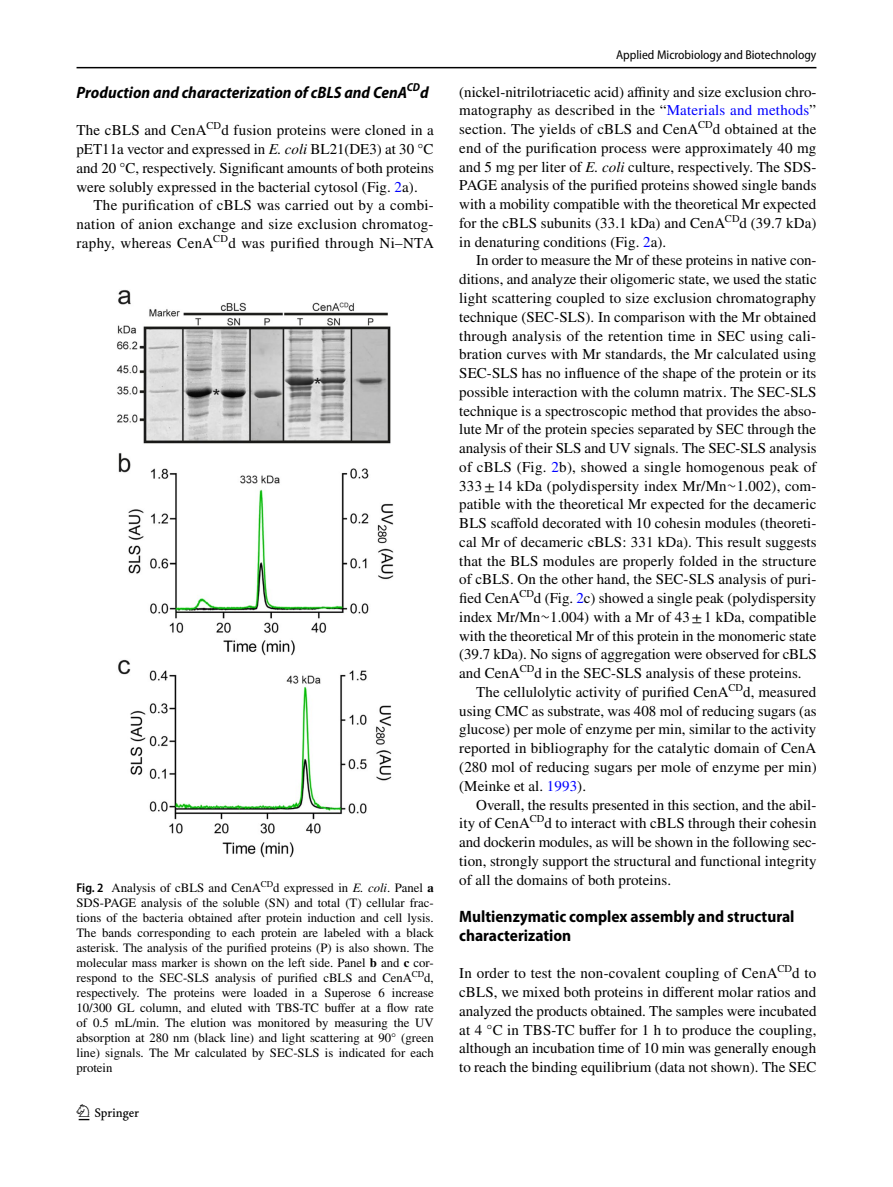
<style>
.page{position:relative;width:893px;height:1187px;background:#fff}
.page>*{position:absolute;margin:0;border:0;box-sizing:border-box;transform-origin:0 0}
.t1{font:22.5px "Springnew Regular 2";color:#000}
.t2{font:700 semi-condensed 16.5px/18.8px "Myriad Pro";color:#000}
.t3{font:italic 700 semi-condensed 16.5px "Myriad Pro";color:#000}
.t4{font:15px/18.8px "STIX";letter-spacing:.005em;color:#000;text-align:justify}
.t5{font:12.75px/15px "STIX";color:#000;text-align:justify}
.t6{font:semi-condensed 12.75px "Myriad Pro";color:#000}
.s1{font-style:italic}
.s2{color:#00f}
.s3{font-family:"Myriad Pro";font-weight:600;font-stretch:semi-condensed}
.s4{font-weight:700}
.s5{font-family:"Code 2000"}
</style>
<div class="page">
<hr style="left:77px;top:67px;width:739px;height:1px;background:#000">
<img style="left:117px;top:290px;width:276px;height:567px">
<p class="t3" style="left:77px;top:82px;width:354px">Production and characterization of cBLS and CenA<sup>CD</sup>d</p>
<p class="t4" style="left:77px;top:122px;width:359px">The cBLS and CenA<sup>CD</sup>d fusion proteins were cloned in a pET11a vector and expressed in <span class="s1">E. coli</span> BL21(DE3) at 30 °C and 20 °C, respectively. Significant amounts of both proteins were solubly expressed in the bacterial cytosol (Fig. <span class="s2">2</span>a).</p>
<p class="t4" style="left:77px;top:197px;width:359px;text-indent:17px">The purification of cBLS was carried out by a combi&shy;nation of anion exchange and size exclusion chromatog&shy;raphy, whereas CenA<sup>CD</sup>d was purified through Ni–NTA</p>
<p class="t5" style="left:77px;top:881px;width:359px"><span class="s3">Fig. 2</span> Analysis of cBLS and CenA<sup>CD</sup>d expressed in <span class="s1">E. coli</span>. Panel <span class="s4">a </span>SDS-PAGE analysis of the soluble (SN) and total (T) cellular frac&shy;tions of the bacteria obtained after protein induction and cell lysis.<br>The bands corresponding to each protein are labeled with a black asterisk. The analysis of the purified proteins (P) is also shown. The molecular mass marker is shown on the left side. Panel <span class="s4">b</span> and <span class="s4">c</span> cor&shy;respond to the SEC-SLS analysis of purified cBLS and CenA<sup>CD</sup>d, respectively. The proteins were loaded in a Superose 6 increase 10/300 GL column, and eluted with TBS-TC buffer at a flow rate of 0.5 mL/min. The elution was monitored by measuring the UV absorption at 280 nm (black line) and light scattering at 90° (green line) signals. The Mr calculated by SEC-SLS is indicated for each protein</p>
<h1 class="t1" style="left:79px;top:1104px;width:62px">1 3</h1>
<p class="t6" style="left:616px;top:48px;width:202px">Applied Microbiology and Biotechnology</p>
<p class="t4" style="left:459px;top:83px;width:359px">(nickel-nitrilotriacetic acid) affinity and size exclusion chro&shy;matography as described in the “<span class="s2">Materials and methods</span>” section. The yields of cBLS and CenA<sup>CD</sup>d obtained at the end of the purification process were approximately 40 mg and 5 mg per liter of <span class="s1">E. coli</span> culture, respectively. The SDS-PAGE analysis of the purified proteins showed single bands with a mobility compatible with the theoretical Mr expected for the cBLS subunits (33.1 kDa) and CenA<sup>CD</sup>d (39.7 kDa) in denaturing conditions (Fig. <span class="s2">2</span>a).</p>
<p class="t4" style="left:476px;top:252px;width:342px">In order to measure the Mr of these proteins in native con-</p>
<p class="t4" style="left:459px;top:271px;width:359px">ditions, and analyze their oligomeric state, we used the static</p>
<p class="t4" style="left:459px;top:289px;width:359px">light scattering coupled to size exclusion chromatography</p>
<p class="t4" style="left:459px;top:308px;width:359px">technique (SEC-SLS). In comparison with the Mr obtained</p>
<p class="t4" style="left:459px;top:327px;width:358px">through analysis of the retention time in SEC using cali-</p>
<p class="t4" style="left:459px;top:346px;width:358px">bration curves with Mr standards, the Mr calculated using</p>
<p class="t4" style="left:459px;top:364px;width:359px">SEC-SLS has no influence of the shape of the protein or its</p>
<p class="t4" style="left:459px;top:383px;width:359px">possible interaction with the column matrix. The SEC-SLS</p>
<p class="t4" style="left:459px;top:402px;width:359px">technique is a spectroscopic method that provides the abso-</p>
<p class="t4" style="left:459px;top:421px;width:358px">lute Mr of the protein species separated by SEC through the</p>
<p class="t4" style="left:459px;top:439px;width:359px">analysis of their SLS and UV signals. The SEC-SLS analysis</p>
<p class="t4" style="left:459px;top:458px;width:359px">of cBLS (Fig. <span class="s2">2</span>b), showed a single homogenous peak of</p>
<p class="t4" style="left:459px;top:477px;width:359px">333±14 kDa (polydispersity index Mr/Mn<span class="s5">∼</span>1.002), com-</p>
<p class="t4" style="left:459px;top:496px;width:359px">patible with the theoretical Mr expected for the decameric</p>
<p class="t4" style="left:459px;top:514px;width:359px">BLS scaffold decorated with 10 cohesin modules (theoreti-</p>
<p class="t4" style="left:459px;top:533px;width:359px">cal Mr of decameric cBLS: 331 kDa). This result suggests</p>
<p class="t4" style="left:459px;top:552px;width:359px">that the BLS modules are properly folded in the structure</p>
<p class="t4" style="left:459px;top:571px;width:359px">of cBLS. On the other hand, the SEC-SLS analysis of puri-</p>
<p class="t4" style="left:459px;top:589px;width:359px">fied CenA<sup>CD</sup>d (Fig. <span class="s2">2</span>c) showed a single peak (polydispersity</p>
<p class="t4" style="left:459px;top:608px;width:359px">index Mr/Mn<span class="s5">∼</span>1.004) with a Mr of 43±1 kDa, compatible</p>
<p class="t4" style="left:459px;top:627px;width:359px">with the theoretical Mr of this protein in the monomeric state</p>
<p class="t4" style="left:459px;top:646px;width:359px">(39.7 kDa). No signs of aggregation were observed for cBLS</p>
<p class="t4" style="left:459px;top:664px;width:344px">and CenA<sup>CD</sup>d in the SEC-SLS analysis of these proteins.</p>
<p class="t4" style="left:476px;top:683px;width:342px">The cellulolytic activity of purified CenA<sup>CD</sup>d, measured</p>
<p class="t4" style="left:459px;top:702px;width:359px">using CMC as substrate, was 408 mol of reducing sugars (as</p>
<p class="t4" style="left:459px;top:721px;width:359px">glucose) per mole of enzyme per min, similar to the activity</p>
<p class="t4" style="left:459px;top:739px;width:359px">reported in bibliography for the catalytic domain of CenA</p>
<p class="t4" style="left:459px;top:758px;width:359px">(280 mol of reducing sugars per mole of enzyme per min)</p>
<p class="t4" style="left:459px;top:777px;width:128px">(Meinke et al. <span class="s2">1993</span>).</p>
<p class="t4" style="left:476px;top:796px;width:342px">Overall, the results presented in this section, and the abil-</p>
<p class="t4" style="left:459px;top:814px;width:359px">ity of CenA<sup>CD</sup>d to interact with cBLS through their cohesin</p>
<p class="t4" style="left:459px;top:833px;width:359px">and dockerin modules, as will be shown in the following sec-</p>
<p class="t4" style="left:459px;top:852px;width:359px">tion, strongly support the structural and functional integrity</p>
<p class="t4" style="left:459px;top:871px;width:213px">of all the domains of both proteins.</p>
<p class="t2" style="left:459px;top:907px;width:337px">Multienzymatic complex assembly and structural characterization</p>
<p class="t4" style="left:459px;top:964px;width:359px">In order to test the non-covalent coupling of CenA<sup>CD</sup>d to cBLS, we mixed both proteins in different molar ratios and analyzed the products obtained. The samples were incubated at 4 °C in TBS-TC buffer for 1 h to produce the coupling, although an incubation time of 10 min was generally enough to reach the binding equilibrium (data not shown). The SEC</p>
</div>
